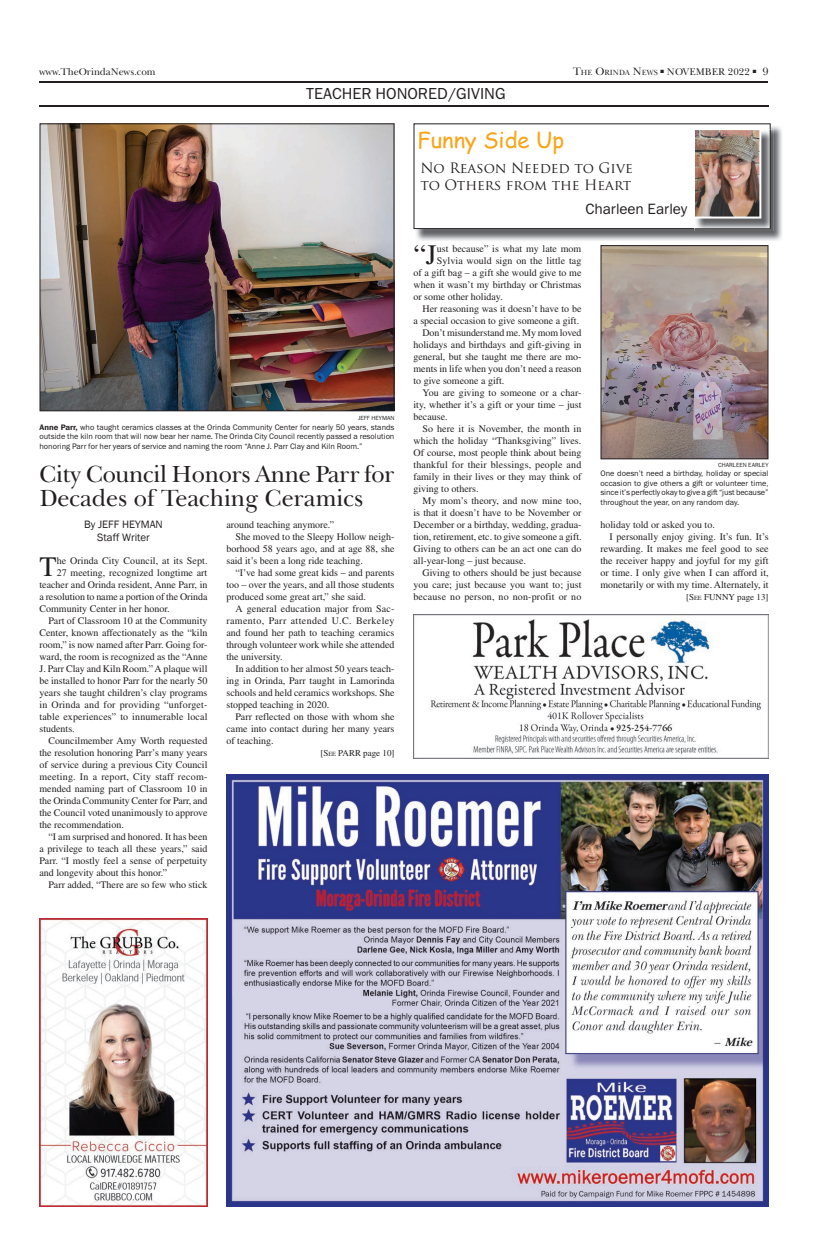
<style>
.page{position:relative;width:819px;height:1260px;background:#fff}
.page>*{position:absolute;margin:0;border:0;box-sizing:border-box;transform-origin:0 0}
.t1{font:28.1px "Times";color:#231f20}
.t2{font:24px/24px "New Baskerville IT Cby BT";letter-spacing:-.01em;color:#231f20}
.t3{font:22px "Comic Sans MS";color:#f9a51b}
.t4{font:16px "Franklin Gothic Book E";color:#231f20}
.t5{font:15px "Franklin Gothic Book E";color:#231f20}
.t6{font:14px/16.8px "Trajan Pro";color:#231f20}
.t7{font:11px/13.2px "Franklin Gothic";color:#231f20;text-align:center}
.t8{font:11px "New Baskerville IT Cby BT";color:#231f20}
.t9{font:10px "Times";color:#231f20}
.t10{font:10px "Times";letter-spacing:.02em;color:#231f20}
.t11{font:10px "New Baskerville IT Cby BT";color:#231f20}
.t12{font:10px "Times";letter-spacing:.035em;color:#231f20}
.t13{font:9px "Times";color:#231f20}
.t14{font:8px/9.6px "Franklin Gothic Book E";color:#231f20;text-align:justify}
.t15{font:6px "Franklin Gothic Book E";color:#231f20}
.s1{font-size:11px}
.s2{font-size:7.7px}
.s3{font-family:"Franklin Gothic Demi E"}
.s4{font-style:inherit}
.s5{font-size:6.3px}
</style>
<div class="page">
<hr style="left:40px;top:81px;width:728px;height:2px;background:#231f20">
<hr style="left:40px;top:105px;width:729px;height:2px;background:#231f20">
<img style="left:226px;top:775px;width:542px;height:432px">
<img style="left:40px;top:919px;width:168px;height:288px">
<img style="left:413px;top:614px;width:355px;height:144px">
<img style="left:415px;top:126px;width:367px;height:115px">
<img style="left:695px;top:130px;width:79px;height:101px">
<svg style="left:414px;top:123px;width:357px;height:106px"></svg>
<img style="left:600px;top:245px;width:168px;height:214px">
<img style="left:40px;top:123px;width:354px;height:288px">
<p class="t11" style="left:40px;top:66px;width:118px">www.TheOrindaNews.com</p>
<p class="t11" style="left:573px;top:66px;width:185px"><span class="s1">T</span><span class="s2">HE</span> <span class="s1">O</span><span class="s2">RINDA</span> <span class="s1">N</span><span class="s2">EWS</span> ■ NOVEMBER 2022 ■</p>
<p class="t8" style="left:762px;top:65px;width:8px">9</p>
<h3 class="t4" style="left:306px;top:83px;width:201px">TEACHER HONORED/GIVING</h3>
<h3 class="t3" style="left:418px;top:124px;width:148px">Funny Side Up</h3>
<h3 class="t6" style="left:420px;top:160px;width:214px">No Reason Needed to Give to Others from the Heart</h3>
<p class="t15" style="left:358px;top:414px;width:38px">JEFF HEYMAN</p>
<p class="t14" style="left:40px;top:422px;width:357px"><span class="s3">Anne Parr,</span> who taught ceramics classes at the Orinda Community Center for nearly 50 years, stands outside the kiln room that will now bear her name. The Orinda City Council recently passed a resolution honoring Parr for her years of service and naming the room “Anne J. Parr Clay and Kiln Room.”</p>
<h2 class="t2" style="left:40px;top:462px;width:357px">City Council Honors Anne Parr for<br>Decades of Teaching Ceramics</h2>
<p class="t7" style="left:84px;top:518px;width:80px">By JEFF HEYMAN<br>Staff Writer</p>
<h1 class="t1" style="left:40px;top:551px;width:19px">T</h1>
<p class="t9" style="left:57px;top:555px;width:152px">he Orinda City Council, at its Sept.</p>
<p class="t9" style="left:226px;top:519px;width:109px">around teaching anymore.”</p>
<p class="t9" style="left:236px;top:531px;width:160px">She moved to the Sleepy Hollow neigh-</p>
<p class="t9" style="left:226px;top:543px;width:170px">borhood 58 years ago, and at age 88, she</p>
<p class="t9" style="left:226px;top:555px;width:138px">said it’s been a long ride teaching.</p>
<p class="t9" style="left:236px;top:567px;width:160px">“I’ve had some great kids – and parents</p>
<p class="t9" style="left:226px;top:579px;width:169px">too – over the years, and all those students</p>
<p class="t9" style="left:226px;top:591px;width:141px">produced some great art,” she said.</p>
<p class="t9" style="left:236px;top:603px;width:160px">A general education major from Sac-</p>
<p class="t12" style="left:226px;top:615px;width:170px">ramento, Parr attended U.C. Berkeley</p>
<p class="t9" style="left:226px;top:627px;width:169px">and found her path to teaching ceramics</p>
<p class="t9" style="left:226px;top:639px;width:170px">through volunteer work while she attended</p>
<p class="t9" style="left:226px;top:651px;width:58px">the university.</p>
<p class="t9" style="left:236px;top:663px;width:160px">In addition to her almost 50 years teach-</p>
<p class="t9" style="left:226px;top:675px;width:170px">ing in Orinda, Parr taught in Lamorinda</p>
<p class="t9" style="left:226px;top:687px;width:169px">schools and held ceramics workshops. She</p>
<p class="t9" style="left:226px;top:699px;width:104px">stopped teaching in 2020.</p>
<p class="t9" style="left:236px;top:711px;width:160px">Parr reflected on those with whom she</p>
<p class="t9" style="left:226px;top:723px;width:169px">came into contact during her many years</p>
<p class="t9" style="left:226px;top:735px;width:49px">of teaching.</p>
<p class="t9" style="left:57px;top:567px;width:152px">27 meeting, recognized longtime art</p>
<p class="t9" style="left:39px;top:579px;width:169px">teacher and Orinda resident, Anne Parr, in</p>
<p class="t9" style="left:39px;top:591px;width:169px">a resolution to name a portion of the Orinda</p>
<p class="t9" style="left:39px;top:603px;width:132px">Community Center in her honor.</p>
<p class="t9" style="left:48px;top:615px;width:160px">Part of Classroom 10 at the Community</p>
<p class="t9" style="left:39px;top:627px;width:170px">Center, known affectionately as the “kiln</p>
<p class="t9" style="left:39px;top:639px;width:170px">room,” is now named after Parr. Going for-</p>
<p class="t9" style="left:39px;top:651px;width:170px">ward, the room is recognized as the “Anne</p>
<p class="t9" style="left:39px;top:663px;width:170px">J. Parr Clay and Kiln Room.” A plaque will</p>
<p class="t9" style="left:39px;top:675px;width:169px">be installed to honor Parr for the nearly 50</p>
<p class="t9" style="left:39px;top:687px;width:169px">years she taught children’s clay programs</p>
<p class="t10" style="left:39px;top:699px;width:170px">in Orinda and for providing “unforget-</p>
<p class="t9" style="left:39px;top:711px;width:170px">table experiences” to innumerable local</p>
<p class="t9" style="left:39px;top:723px;width:37px">students.</p>
<p class="t9" style="left:48px;top:735px;width:160px">Councilmember Amy Worth requested</p>
<p class="t9" style="left:39px;top:747px;width:169px">the resolution honoring Parr’s many years</p>
<p class="t9" style="left:39px;top:759px;width:169px">of service during a previous City Council</p>
<p class="t10" style="left:39px;top:771px;width:169px">meeting. In a report, City staff recom-</p>
<p class="t9" style="left:39px;top:783px;width:169px">mended naming part of Classroom 10 in</p>
<p class="t9" style="left:39px;top:795px;width:169px">the Orinda Community Center for Parr, and</p>
<p class="t9" style="left:39px;top:807px;width:170px">the Council voted unanimously to approve</p>
<p class="t9" style="left:39px;top:819px;width:86px">the recommendation.</p>
<p class="t9" style="left:48px;top:831px;width:161px">“I am surprised and honored. It has been</p>
<p class="t9" style="left:39px;top:843px;width:170px">a privilege to teach all these years,” said</p>
<p class="t9" style="left:39px;top:855px;width:170px">Parr. “I mostly feel a sense of perpetuity</p>
<p class="t9" style="left:39px;top:867px;width:129px">and longevity about this honor.”</p>
<p class="t9" style="left:48px;top:879px;width:161px">Parr added, “There are so few who stick</p>
<p class="t13" style="left:320px;top:748px;width:76px">[<span class="s4">S</span><span class="s5">EE</span> PARR page 10]</p>
<h3 class="t5" style="left:585px;top:199px;width:104px">Charleen Earley</h3>
<h1 class="t1" style="left:414px;top:239px;width:25px">“J</h1>
<p class="t9" style="left:437px;top:243px;width:146px">ust because” is what my late mom</p>
<p class="t9" style="left:437px;top:255px;width:146px">Sylvia would sign on the little tag</p>
<p class="t9" style="left:413px;top:267px;width:169px">of a gift bag – a gift she would give to me</p>
<p class="t9" style="left:413px;top:279px;width:169px">when it wasn’t my birthday or Christmas</p>
<p class="t9" style="left:413px;top:291px;width:91px">or some other holiday.</p>
<p class="t9" style="left:422px;top:303px;width:160px">Her reasoning was it doesn’t have to be</p>
<p class="t9" style="left:413px;top:315px;width:167px">a special occasion to give someone a gift.</p>
<p class="t9" style="left:422px;top:327px;width:161px">Don’t misunderstand me. My mom loved</p>
<p class="t9" style="left:413px;top:339px;width:170px">holidays and birthdays and gift-giving in</p>
<p class="t9" style="left:413px;top:351px;width:170px">general, but she taught me there are mo-</p>
<p class="t9" style="left:413px;top:363px;width:170px">ments in life when you don’t need a reason</p>
<p class="t9" style="left:413px;top:375px;width:92px">to give someone a gift.</p>
<p class="t9" style="left:422px;top:387px;width:161px">You are giving to someone or a char-</p>
<p class="t9" style="left:413px;top:399px;width:169px">ity, whether it’s a gift or your time – just</p>
<p class="t9" style="left:413px;top:411px;width:36px">because.</p>
<p class="t9" style="left:422px;top:423px;width:160px">So here it is November, the month in</p>
<p class="t9" style="left:413px;top:435px;width:169px">which the holiday “Thanksgiving” lives.</p>
<p class="t9" style="left:413px;top:447px;width:170px">Of course, most people think about being</p>
<p class="t9" style="left:413px;top:459px;width:169px">thankful for their blessings, people and</p>
<p class="t9" style="left:413px;top:471px;width:169px">family in their lives or they may think of</p>
<p class="t9" style="left:413px;top:483px;width:67px">giving to others.</p>
<p class="t9" style="left:422px;top:495px;width:161px">My mom’s theory, and now mine too,</p>
<p class="t9" style="left:413px;top:507px;width:170px">is that it doesn’t have to be November or</p>
<p class="t9" style="left:413px;top:519px;width:170px">December or a birthday, wedding, gradua-</p>
<p class="t9" style="left:413px;top:531px;width:170px">tion, retirement, etc. to give someone a gift.</p>
<p class="t9" style="left:413px;top:543px;width:169px">Giving to others can be an act one can do</p>
<p class="t9" style="left:413px;top:555px;width:114px">all-year-long – just because.</p>
<p class="t9" style="left:422px;top:567px;width:160px">Giving to others should be just because</p>
<p class="t9" style="left:413px;top:579px;width:170px">you care; just because you want to; just</p>
<p class="t9" style="left:413px;top:591px;width:169px">because no person, no non-profit or no</p>
<p class="t15" style="left:718px;top:461px;width:52px">CHARLEEN EARLEY</p>
<p class="t14" style="left:600px;top:468px;width:169px">One doesn’t need a birthday, holiday or special occasion to give others a gift or volunteer time, since it’s perfectly okay to give a gift “just because” throughout the year, on any random day.</p>
<p class="t9" style="left:600px;top:519px;width:116px">holiday told or asked you to.</p>
<p class="t9" style="left:610px;top:531px;width:161px">I personally enjoy giving. It’s fun. It’s</p>
<p class="t9" style="left:600px;top:543px;width:170px">rewarding. It makes me feel good to see</p>
<p class="t9" style="left:600px;top:555px;width:170px">the receiver happy and joyful for my gift</p>
<p class="t9" style="left:600px;top:567px;width:170px">or time. I only give when I can afford it,</p>
<p class="t9" style="left:600px;top:579px;width:170px">monetarily or with my time. Alternately, it</p>
<p class="t13" style="left:686px;top:592px;width:84px">[<span class="s4">S</span><span class="s5">EE</span> FUNNY page 13]</p>
</div>
